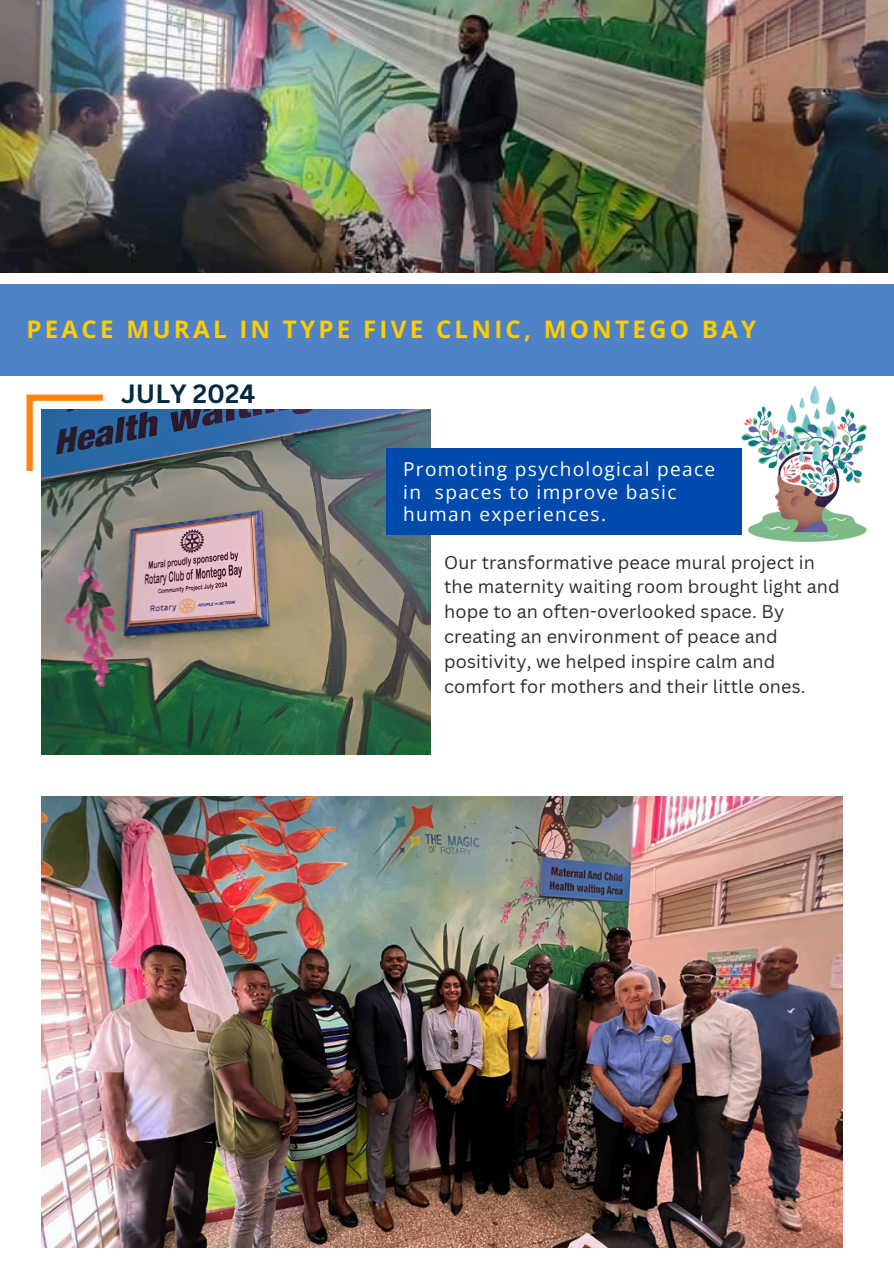
<style>
.page{position:relative;width:894px;height:1264px;background:#fff}
.page>*{position:absolute;margin:0;border:0;box-sizing:border-box;transform-origin:0 0}
.t1{font:700 25.65px "Canva Sans";color:#022a3d}
.t2{font:700 24.15px "Open Sans";letter-spacing:.135em;color:#fccd01}
.t3{font:19.05px/22.5px "Open Sans";letter-spacing:.07em;color:#fff}
.t4{font:18px/24.8px "Canva Sans";letter-spacing:.005em;color:#2b2b2b}
</style>
<div class="page">
<img style="left:42px;top:409px;width:388px;height:345px">
<div style="left:386px;top:448px;width:356px;height:87px;background:#004aad"></div>
<svg style="left:26px;top:394px;width:77px;height:77px"></svg>
<div style="left:0;top:284px;width:893px;height:91px;background:#5082c6"></div>
<img style="left:0;top:0;width:886px;height:272px">
<img style="left:42px;top:796px;width:800px;height:450px">
<img style="left:741px;top:385px;width:125px;height:156px">
<h1 class="t2" style="left:26px;top:312px;width:731px">PEACE MURAL IN TYPE FIVE CLNIC, MONTEGO BAY</h1>
<h1 class="t1" style="left:121px;top:375px;width:136px">JULY 2024</h1>
<p class="t3" style="left:403px;top:458px;width:313px">Promoting psychological peace in spaces to improve basic human experiences.</p>
<p class="t4" style="left:444px;top:549px;width:397px">Our transformative peace mural project in the maternity waiting room brought light and hope to an often-overlooked space. By creating an environment of peace and positivity, we helped inspire calm and comfort for mothers and their little ones.</p>
</div>
